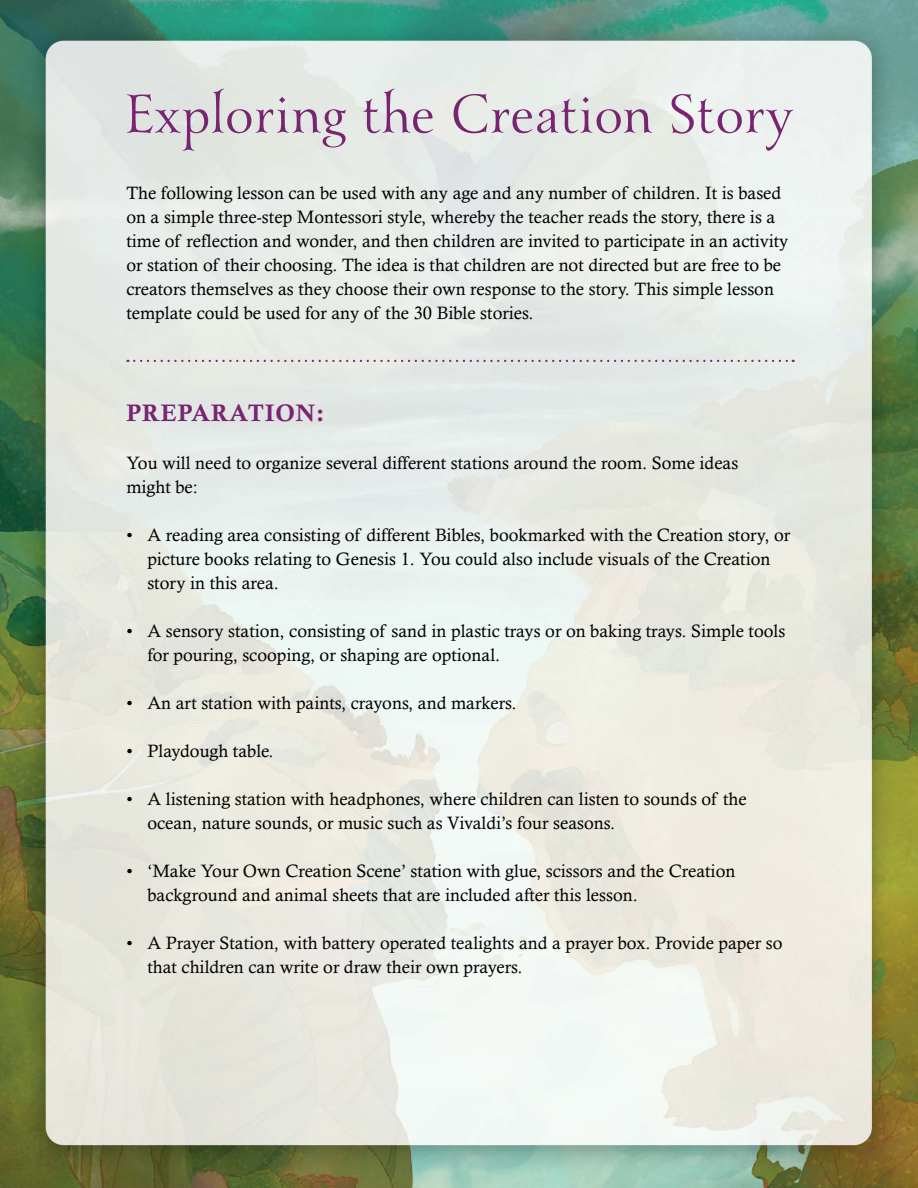
<style>
.page{position:relative;width:918px;height:1188px;background:#fff}
.page>*{position:absolute;margin:0;border:0;box-sizing:border-box;transform-origin:0 0}
.t1{font:51px "Yana R";color:#782471}
.t2{font:700 24px "Calisto MT Std";letter-spacing:.04em;color:#782471}
.t3{font:18px/24px "Calisto MT Std";color:#000}
</style>
<div class="page">
<img style="left:0;top:0;width:918px;height:1188px">
<svg style="left:134px;top:360px;width:660px;height:2px"></svg>
<h1 class="t1" style="left:124px;top:82px;width:671px">Exploring the Creation Story</h1>
<p class="t3" style="left:126px;top:180px;width:664px">The following lesson can be used with any age and any number of children. It is based on a simple three-step Montessori style, whereby the teacher reads the story, there is a time of reflection and wonder, and then children are invited to participate in an activity or station of their choosing. The idea is that children are not directed but are free to be creators themselves as they choose their own response to the story. This simple lesson template could be used for any of the 30 Bible stories.</p>
<h2 class="t2" style="left:126px;top:398px;width:199px">PREPARATION:</h2>
<p class="t3" style="left:126px;top:450px;width:614px">You will need to organize several different stations around the room. Some ideas might be:</p>
<p class="t3" style="left:147px;top:522px;width:644px;text-indent:-21px">• A reading area consisting of different Bibles, bookmarked with the Creation story, or picture books relating to Genesis 1. You could also include visuals of the Creation story in this area.</p>
<p class="t3" style="left:147px;top:618px;width:640px;text-indent:-21px">• A sensory station, consisting of sand in plastic trays or on baking trays. Simple tools for pouring, scooping, or shaping are optional.</p>
<p class="t3" style="left:126px;top:690px;width:392px">• An art station with paints, crayons, and markers.</p>
<p class="t3" style="left:126px;top:738px;width:149px">• Playdough table.</p>
<p class="t3" style="left:147px;top:786px;width:601px;text-indent:-21px">• A listening station with headphones, where children can listen to sounds of the ocean, nature sounds, or music such as Vivaldi’s four seasons.</p>
<p class="t3" style="left:147px;top:858px;width:589px;text-indent:-21px">• ‘Make Your Own Creation Scene’ station with glue, scissors and the Creation background and animal sheets that are included after this lesson.</p>
<p class="t3" style="left:147px;top:930px;width:637px;text-indent:-21px">• A Prayer Station, with battery operated tealights and a prayer box. Provide paper so that children can write or draw their own prayers.</p>
</div>
